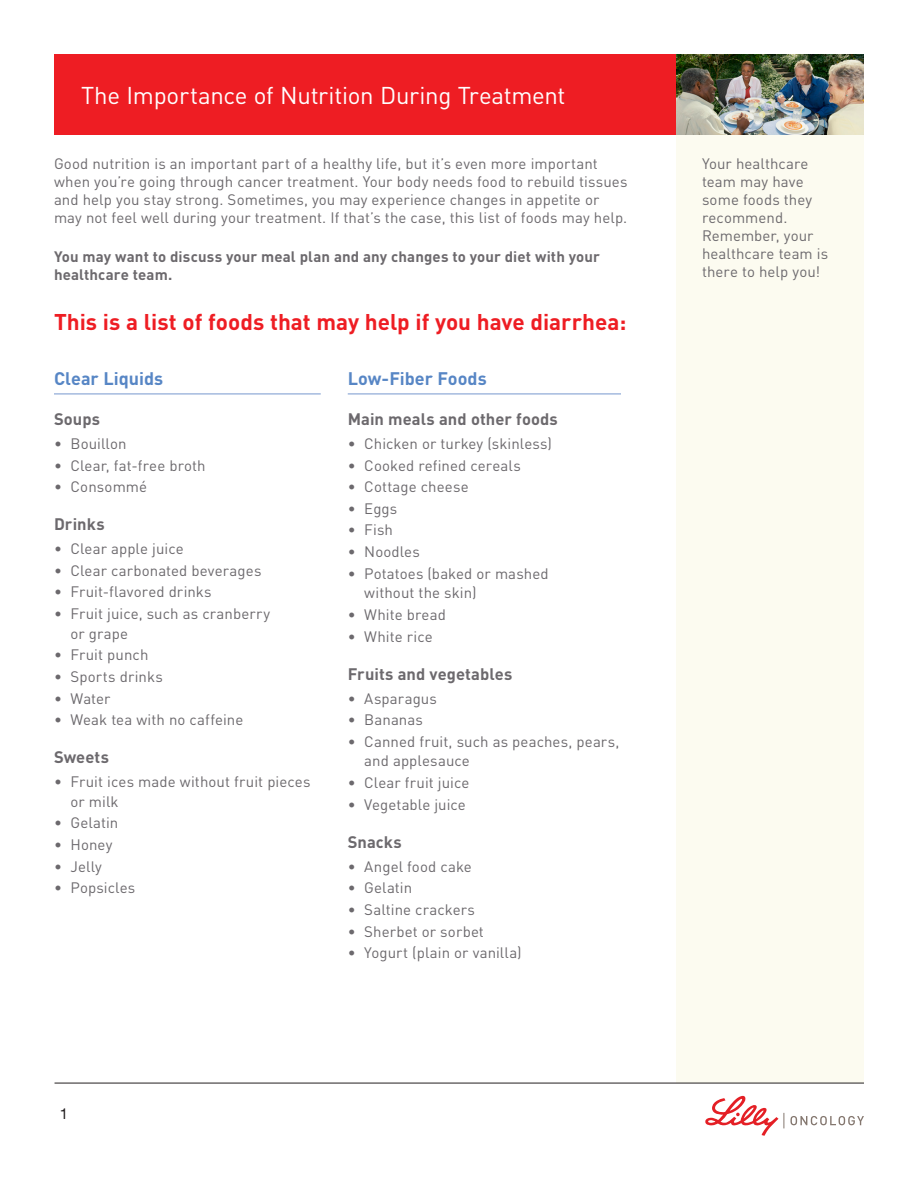
<style>
.page{position:relative;width:918px;height:1188px;background:#fff}
.page>*{position:absolute;margin:0;border:0;box-sizing:border-box;transform-origin:0 0}
.headline{font:24px "DINOT";letter-spacing:-.01em;color:#fff}
.NC_subhead{font:700 22.5px "DINOT";color:#ee1d23}
.NC_bullet_tight_subh{font:700 18px "DINOT";color:#5786c5}
.NC_bullet_tight_subh-2{font:700 16.5px "DINOT";letter-spacing:.005em;color:#6c696d}
.NC_bullet_tight{font:15px/19.5px "DINOT";letter-spacing:.005em;color:#6c696d}
.NC_body{font:15px/18px "DINOT";letter-spacing:.005em;color:#6c696d}
.DIN_sidebar_copy{font:15px/18px "DINOT";letter-spacing:.005em;color:#6c696d}
.NC_body-2{font:700 15px/18px "DINOT";letter-spacing:.01em;color:#6c696d}
.t1{font:15px "Helvetica Neue LT Std";color:#231f20}
</style>
<div class="page">
<div style="left:676px;top:135px;width:187px;height:948px;background:#fcfbf0"></div>
<div style="left:54px;top:54px;width:809px;height:81px;background:#ee1d23"></div>
<img style="left:676px;top:54px;width:187px;height:81px">
<hr style="left:55px;top:1083px;width:809px;height:1px;background:#231f20">
<hr style="left:54px;top:393px;width:267px;height:1px;background:#86a3d4">
<hr style="left:348px;top:393px;width:273px;height:1px;background:#86a3d4">
<svg style="left:705px;top:1095px;width:159px;height:41px"></svg>
<p class="headline" style="left:81px;top:80px;width:486px">The Importance of Nutrition During Treatment</p>
<p class="NC_body" style="left:54px;top:154px;width:575px">Good nutrition is an important part of a healthy life, but it’s even more important when you’re going through cancer treatment. Your body needs food to rebuild tissues and help you stay strong. Sometimes, you may experience changes in appetite or may not feel well during your treatment. If that’s the case, this list of foods may help.</p>
<p class="NC_body-2" style="left:54px;top:247px;width:548px">You may want to discuss your meal plan and any changes to your diet with your healthcare team.</p>
<p class="NC_subhead" style="left:54px;top:307px;width:574px">This is a list of foods that may help if you have diarrhea:</p>
<p class="NC_bullet_tight_subh" style="left:54px;top:366px;width:111px">Clear Liquids</p>
<p class="NC_bullet_tight_subh-2" style="left:54px;top:408px;width:48px">Soups</p>
<p class="NC_bullet_tight" style="left:54px;top:433px;width:74px">• Bouillon</p>
<p class="NC_bullet_tight" style="left:54px;top:455px;width:153px">• Clear, fat-free broth</p>
<p class="NC_bullet_tight" style="left:54px;top:477px;width:95px">• Consommé</p>
<p class="NC_bullet_tight_subh-2" style="left:54px;top:514px;width:52px">Drinks</p>
<p class="NC_bullet_tight" style="left:54px;top:539px;width:131px">• Clear apple juice</p>
<p class="NC_bullet_tight" style="left:54px;top:560px;width:209px">• Clear carbonated beverages</p>
<p class="NC_bullet_tight" style="left:54px;top:582px;width:159px">• Fruit-flavored drinks</p>
<p class="NC_bullet_tight" style="left:71px;top:604px;width:201px;text-indent:-17px">• Fruit juice, such as cranberry or grape</p>
<p class="NC_bullet_tight" style="left:54px;top:645px;width:96px">• Fruit punch</p>
<p class="NC_bullet_tight" style="left:54px;top:667px;width:110px">• Sports drinks</p>
<p class="NC_bullet_tight" style="left:54px;top:688px;width:58px">• Water</p>
<p class="NC_bullet_tight" style="left:54px;top:710px;width:191px">• Weak tea with no caffeine</p>
<p class="NC_bullet_tight_subh-2" style="left:54px;top:747px;width:57px">Sweets</p>
<p class="NC_bullet_tight" style="left:71px;top:772px;width:242px;text-indent:-17px">• Fruit ices made without fruit pieces or milk</p>
<p class="NC_bullet_tight" style="left:54px;top:813px;width:66px">• Gelatin</p>
<p class="NC_bullet_tight" style="left:54px;top:835px;width:60px">• Honey</p>
<p class="NC_bullet_tight" style="left:54px;top:856px;width:49px">• Jelly</p>
<p class="NC_bullet_tight" style="left:54px;top:878px;width:83px">• Popsicles</p>
<p class="NC_bullet_tight_subh" style="left:348px;top:366px;width:140px">Low-Fiber Foods</p>
<p class="NC_bullet_tight_subh-2" style="left:348px;top:408px;width:212px">Main meals and other foods</p>
<p class="NC_bullet_tight" style="left:348px;top:433px;width:206px">• Chicken or turkey (skinless)</p>
<p class="NC_bullet_tight" style="left:348px;top:455px;width:175px">• Cooked refined cereals</p>
<p class="NC_bullet_tight" style="left:348px;top:477px;width:123px">• Cottage cheese</p>
<p class="NC_bullet_tight" style="left:348px;top:498px;width:51px">• Eggs</p>
<p class="NC_bullet_tight" style="left:348px;top:520px;width:47px">• Fish</p>
<p class="NC_bullet_tight" style="left:348px;top:542px;width:74px">• Noodles</p>
<p class="NC_bullet_tight" style="left:364px;top:563px;width:186px;text-indent:-17px">• Potatoes (baked or mashed without the skin)</p>
<p class="NC_bullet_tight" style="left:348px;top:605px;width:100px">• White bread</p>
<p class="NC_bullet_tight" style="left:348px;top:626px;width:86px">• White rice</p>
<p class="NC_bullet_tight_subh-2" style="left:348px;top:663px;width:166px">Fruits and vegetables</p>
<p class="NC_bullet_tight" style="left:348px;top:688px;width:91px">• Asparagus</p>
<p class="NC_bullet_tight" style="left:348px;top:710px;width:77px">• Bananas</p>
<p class="NC_bullet_tight" style="left:364px;top:732px;width:257px;text-indent:-17px">• Canned fruit, such as peaches, pears, and applesauce</p>
<p class="NC_bullet_tight" style="left:348px;top:773px;width:123px">• Clear fruit juice</p>
<p class="NC_bullet_tight" style="left:348px;top:794px;width:120px">• Vegetable juice</p>
<p class="NC_bullet_tight_subh-2" style="left:348px;top:831px;width:55px">Snacks</p>
<p class="NC_bullet_tight" style="left:348px;top:856px;width:126px">• Angel food cake</p>
<p class="NC_bullet_tight" style="left:348px;top:878px;width:66px">• Gelatin</p>
<p class="NC_bullet_tight" style="left:348px;top:900px;width:129px">• Saltine crackers</p>
<p class="NC_bullet_tight" style="left:348px;top:921px;width:138px">• Sherbet or sorbet</p>
<p class="NC_bullet_tight" style="left:348px;top:943px;width:175px">• Yogurt (plain or vanilla)</p>
<p class="t1" style="left:60px;top:1105px;width:10px">1</p>
<p class="DIN_sidebar_copy" style="left:702px;top:154px;width:128px">Your healthcare team may have some foods they recommend.<br>Remember, your healthcare team is there to help you!</p>
</div>
